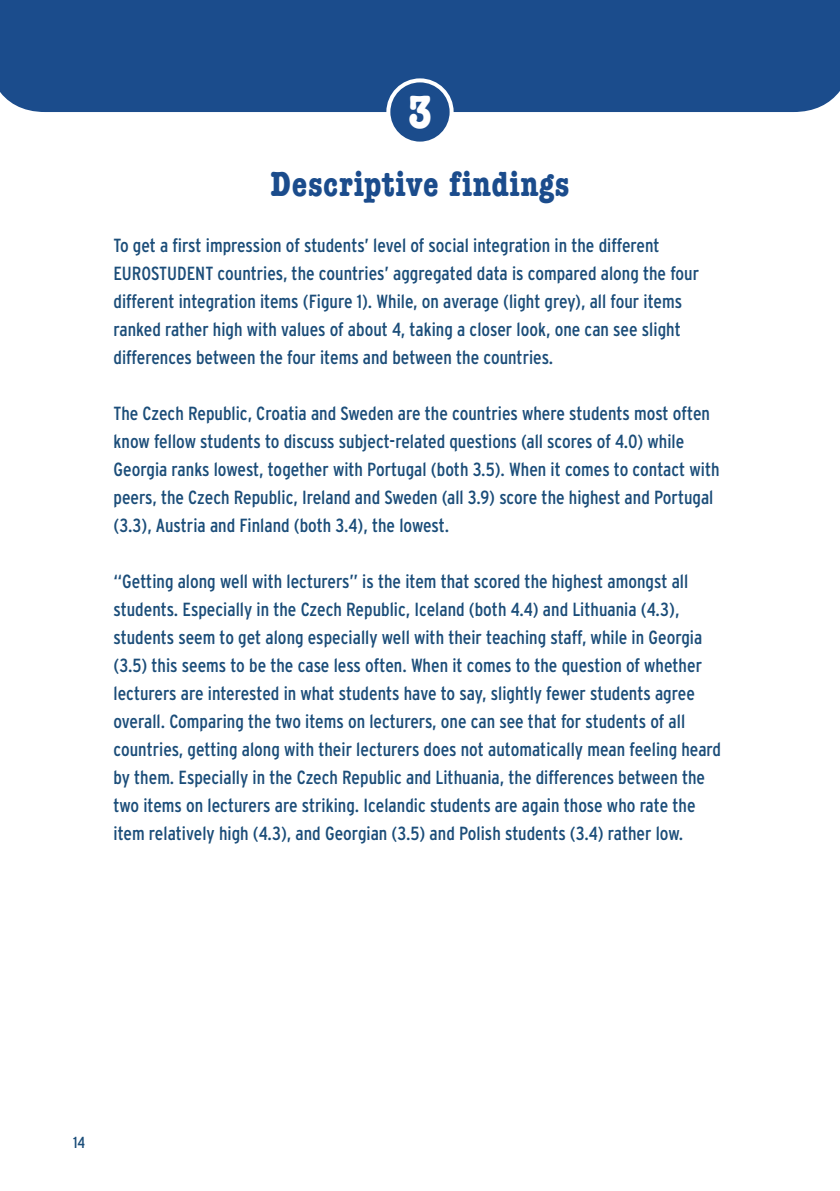
<style>
.page{position:relative;width:840px;height:1191px;background:#fff}
.page>*{position:absolute;margin:0;border:0;box-sizing:border-box;transform-origin:0 0}
.t1{font:700 condensed 48px "American Typewriter";color:#fff}
.t2{font:700 condensed 36px "American Typewriter";letter-spacing:.02em;color:#1b4c8c}
.t3{font:condensed 19px/28px "Interstate";color:#1b4d79}
.t4{font:condensed 16px "Interstate";color:#1b4d79}
</style>
<div class="page">
<div style="left:0;top:0;width:839px;height:112px;background:#1b4c8c"></div>
<div style="left:388px;top:80px;width:63px;height:64px;background:#1b4c8c;border-radius:50%"></div>
<div style="left:386px;top:78px;width:67px;height:68px;border:4px solid #fff;border-radius:50%"></div>
<h1 class="t1" style="left:408px;top:74px;width:25px">3</h1>
<h2 class="t2" style="left:270px;top:155px;width:300px">Descriptive findings</h2>
<p class="t3" style="left:113px;top:231px;width:587px">To get a first impression of students’ level of social integration in the different EUROSTUDENT countries, the countries’ aggregated data is compared along the four different integration items (Figure 1). While, on average (light grey), all four items ranked rather high with values of about 4, taking a closer look, one can see slight differences between the four items and between the countries.</p>
<p class="t3" style="left:113px;top:399px;width:607px">The Czech Republic, Croatia and Sweden are the countries where students most often know fellow students to discuss subject-related questions (all scores of 4.0) while Georgia ranks lowest, together with Portugal (both 3.5). When it comes to contact with peers, the Czech Republic, Ireland and Sweden (all 3.9) score the highest and Portugal (3.3), Austria and Finland (both 3.4), the lowest.</p>
<p class="t3" style="left:113px;top:567px;width:608px">“Getting along well with lecturers” is the item that scored the highest amongst all students. Especially in the Czech Republic, Iceland (both 4.4) and Lithuania (4.3), students seem to get along especially well with their teaching staff, while in Georgia (3.5) this seems to be the case less often. When it comes to the question of whether lecturers are interested in what students have to say, slightly fewer students agree overall. Comparing the two items on lecturers, one can see that for students of all countries, getting along with their lecturers does not automatically mean feeling heard by them. Especially in the Czech Republic and Lithuania, the differences between the two items on lecturers are striking. Icelandic students are again those who rate the item relatively high (4.3), and Georgian (3.5) and Polish students (3.4) rather low.</p>
<p class="t4" style="left:73px;top:1133px;width:13px">14</p>
</div>
